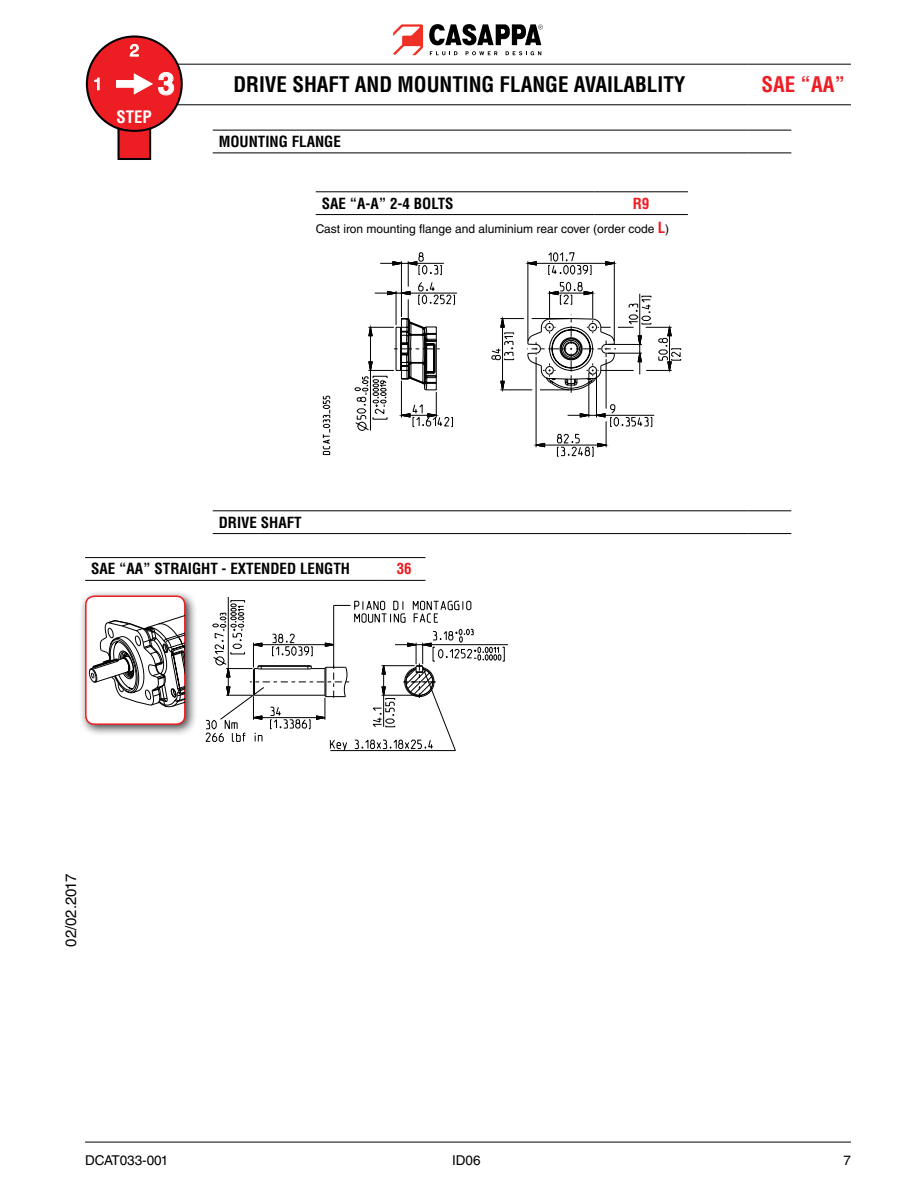
<style>
.page{position:relative;width:919px;height:1191px;background:#fff}
.page>*{position:absolute;margin:0;border:0;box-sizing:border-box;transform-origin:0 0}
.t1{font:700 30.6px "Helvetica LT Std";color:#fff}
.t2{font:700 condensed 21px "Helvetica LT Std";color:#000}
.t3{font:700 condensed 21px "Helvetica LT Std";color:#ed1d24}
.t4{font:700 condensed 16.65px "Helvetica LT Std";color:#fff}
.t5{font:16.65px "Helvetica LT Std";color:#fff}
.t6{font:700 condensed 15px "Helvetica LT Std";color:#000}
.t7{font:15px "Helvetica LT Std";color:#000}
.t8{font:700 condensed 15px "Helvetica LT Std";color:#ed1d24}
.t9{font:13.5px "Helvetica LT Std";color:#000}
.t10{font:12px "Helvetica LT Std";color:#000}
.s1{font-weight:700;font-stretch:condensed;font-size:15px;color:#ed1d24}
</style>
<div class="page">
<hr style="left:85px;top:1141px;width:765px;height:1px;background:#000">
<svg style="left:393px;top:24px;width:150px;height:31px"></svg>
<hr style="left:213px;top:510px;width:535px;height:1px;background:#000">
<hr style="left:748px;top:510px;width:43px;height:1px;background:#000">
<hr style="left:213px;top:533px;width:535px;height:1px;background:#000">
<hr style="left:748px;top:533px;width:43px;height:1px;background:#000">
<hr style="left:316px;top:191px;width:278px;height:1px;background:#000">
<hr style="left:594px;top:191px;width:93px;height:1px;background:#000">
<hr style="left:316px;top:214px;width:278px;height:1px;background:#000">
<hr style="left:594px;top:214px;width:93px;height:1px;background:#000">
<hr style="left:170px;top:64px;width:578px;height:1px;background:#000">
<hr style="left:748px;top:64px;width:102px;height:1px;background:#000">
<hr style="left:170px;top:104px;width:578px;height:1px;background:#000">
<hr style="left:748px;top:104px;width:102px;height:1px;background:#000">
<div style="left:87px;top:36px;width:95px;height:95px;background:#ed1d24;border-radius:50%"></div>
<div style="left:86px;top:35px;width:97px;height:97px;border:2px solid #000;border-radius:50%"></div>
<svg style="left:116px;top:126px;width:37px;height:34px"></svg>
<svg style="left:130px;top:44px;width:9px;height:12px"></svg>
<svg style="left:116px;top:72px;width:58px;height:23px"></svg>
<svg style="left:94px;top:78px;width:5px;height:12px"></svg>
<hr style="left:213px;top:130px;width:535px;height:1px;background:#000">
<hr style="left:748px;top:130px;width:43px;height:1px;background:#000">
<hr style="left:213px;top:152px;width:535px;height:1px;background:#000">
<hr style="left:748px;top:152px;width:43px;height:1px;background:#000">
<svg style="left:322px;top:395px;width:9px;height:60px"></svg>
<svg style="left:354px;top:252px;width:327px;height:205px"></svg>
<hr style="left:85px;top:557px;width:298px;height:1px;background:#000">
<hr style="left:383px;top:557px;width:42px;height:1px;background:#000">
<hr style="left:85px;top:580px;width:298px;height:1px;background:#000">
<hr style="left:383px;top:580px;width:42px;height:1px;background:#000">
<div style="left:79px;top:589px;width:118px;height:148px;background:#000;opacity:.75"></div>
<div style="left:86px;top:596px;width:99px;height:128px;background:#fff;border-radius:9px"></div>
<div style="left:85px;top:595px;width:100px;height:130px;border:2px solid #ed1d24;border-radius:9px"></div>
<svg style="left:89px;top:607px;width:95px;height:100px"></svg>
<hr style="left:228px;top:597px;width:1px;height:98px;background:#000">
<hr style="left:395px;top:644px;width:113px;height:1px;background:#000">
<svg style="left:205px;top:598px;width:300px;height:153px"></svg>
<p class="t5" style="left:130px;top:41px;width:11px">2</p>
<p class="t5" style="left:93px;top:74px;width:11px">1</p>
<h1 class="t1" style="left:158px;top:65px;width:19px">3</h1>
<p class="t4" style="left:116px;top:107px;width:37px">STEP</p>
<h2 class="t2" style="left:233px;top:71px;width:453px">DRIVE SHAFT AND MOUNTING FLANGE AVAILABLITY</h2>
<h2 class="t3" style="left:761px;top:71px;width:85px">SAE “AA”</h2>
<p class="t6" style="left:219px;top:132px;width:124px">MOUNTING FLANGE</p>
<p class="t6" style="left:322px;top:194px;width:133px">SAE “A-A” 2-4 BOLTS</p>
<p class="t8" style="left:632px;top:194px;width:18px">R9</p>
<p class="t10" style="left:316px;top:221px;width:355px">Cast iron mounting flange and aluminium rear cover (order code <span class="s1">L</span>)</p>
<p class="t6" style="left:219px;top:513px;width:84px">DRIVE SHAFT</p>
<p class="t6" style="left:91px;top:559px;width:260px">SAE “AA” STRAIGHT - EXTENDED LENGTH</p>
<p class="t8" style="left:396px;top:559px;width:16px">36</p>
<p class="t7" style="left:62px;top:946px;width:75px;rotate:-90deg">02/02.2017</p>
<p class="t9" style="left:85px;top:1152px;width:85px">DCAT033-001</p>
<p class="t9" style="left:452px;top:1152px;width:30px">ID06</p>
<p class="t9" style="left:843px;top:1152px;width:9px">7</p>
</div>
